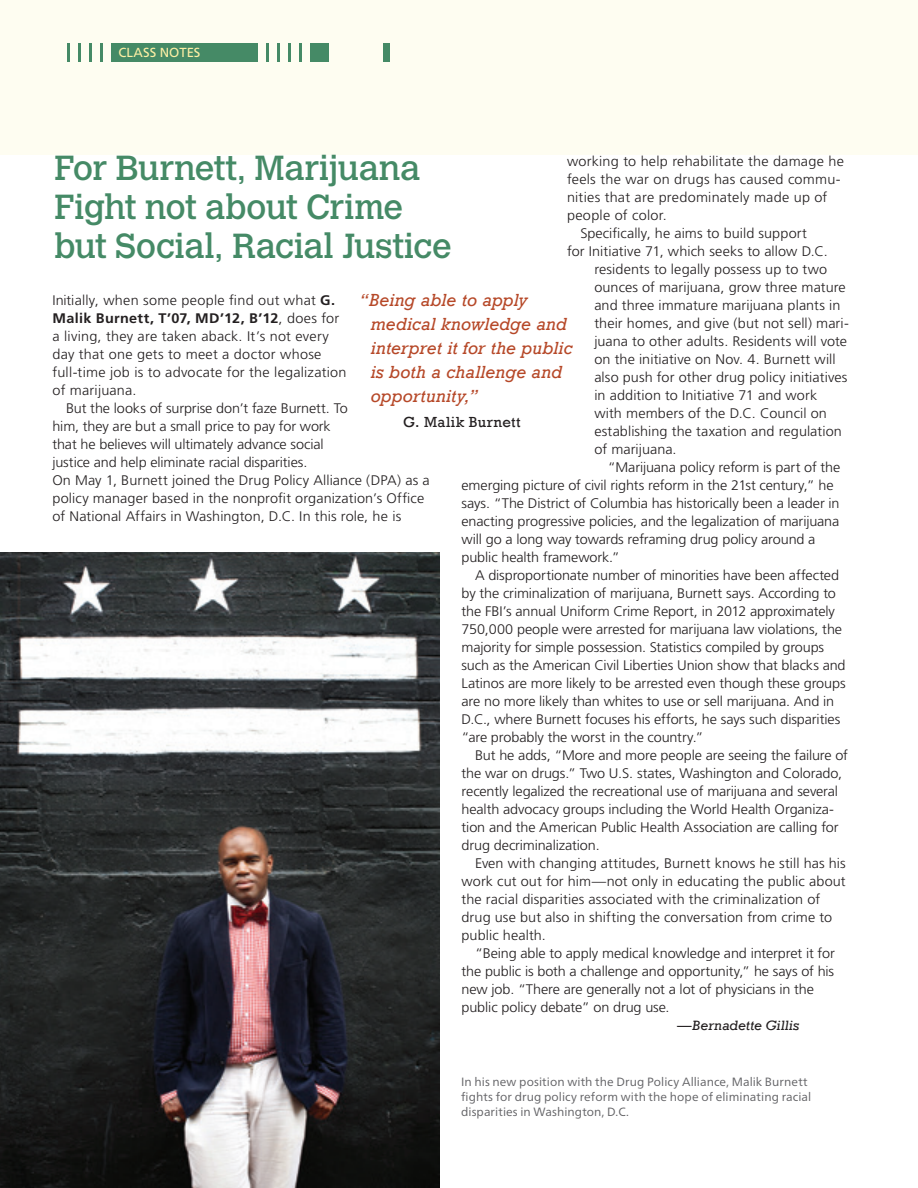
<style>
.page{position:relative;width:918px;height:1188px;background:#fff}
.page>*{position:absolute;margin:0;border:0;box-sizing:border-box;transform-origin:0 0}
.t1{font:34.5px/39px "Calvert";letter-spacing:-.015em;color:#458a66}
.t2{font:italic 18px/24px "Rockwell";color:#b64828}
.t3{font:15px "Rockwell";letter-spacing:.025em;color:#231f20}
.t4{font:300 13.8px/18px "Frutiger";letter-spacing:-.005em;color:#231f20;scale:1.04 1}
.t5{font:300 13.8px/18px "Frutiger";letter-spacing:.015em;color:#231f20;scale:1.04 1}
.t6{font:italic 13.8px "Rockwell";color:#231f20;scale:1.04 1}
.t7{font:300 13.8px "Frutiger";letter-spacing:.02em;color:#231f20;scale:1.04 1}
.t8{font:13.2px "Frutiger";letter-spacing:.005em;color:#fdefa5}
.t9{font:12px/15px "Frutiger Neue LT Pro";letter-spacing:.005em;color:#636366}
.s1{font-weight:700}
</style>
<div class="page">
<div style="left:0;top:0;width:918px;height:154px;background:#fefdf1"></div>
<img style="left:0;top:552px;width:440px;height:636px">
<div style="left:383px;top:43px;width:6px;height:19px;background:#458a66"></div>
<div style="left:310px;top:43px;width:19px;height:19px;background:#458a66"></div>
<hr style="left:299px;top:43px;width:3px;height:19px;background:#458a66">
<div style="left:111px;top:43px;width:147px;height:19px;background:#458a66"></div>
<hr style="left:266px;top:43px;width:3px;height:19px;background:#458a66">
<hr style="left:277px;top:43px;width:3px;height:19px;background:#458a66">
<hr style="left:288px;top:43px;width:3px;height:19px;background:#458a66">
<svg style="left:67px;top:43px;width:2px;height:19px"></svg>
<svg style="left:78px;top:43px;width:2px;height:19px"></svg>
<svg style="left:89px;top:43px;width:2px;height:19px"></svg>
<svg style="left:100px;top:43px;width:2px;height:19px"></svg>
<p class="t8" style="left:118px;top:44px;width:84px">CLASS NOTES</p>
<h1 class="t1" style="left:54px;top:149px;width:399px">For Burnett, Marijuana<br>Fight not about Crime but Social, Racial Justice</h1>
<h2 class="t2" style="left:371px;top:288px;width:203px;text-indent:-11px">“Being able to apply medical knowledge and interpret it for the public is both a challenge and opportunity,”</h2>
<p class="t3" style="left:403px;top:413px;width:119px">G. Malik Burnett</p>
<p class="t5" style="left:567px;top:152px;width:268px">working to help rehabilitate the damage he</p>
<p class="t5" style="left:567px;top:170px;width:265px">feels the war on drugs has caused commu-</p>
<p class="t5" style="left:567px;top:188px;width:252px">nities that are predominately made up of</p>
<p class="t7" style="left:567px;top:207px;width:97px">people of color.</p>
<p class="t4" style="left:581px;top:224px;width:219px">Specifically, he aims to build support</p>
<p class="t4" style="left:567px;top:242px;width:252px">for Initiative 71, which seeks to allow D.C.</p>
<p class="t4" style="left:594px;top:260px;width:225px">residents to legally possess up to two</p>
<p class="t4" style="left:594px;top:278px;width:243px">ounces of marijuana, grow three mature</p>
<p class="t4" style="left:594px;top:296px;width:238px">and three immature marijuana plants in</p>
<p class="t4" style="left:594px;top:314px;width:246px">their homes, and give (but not sell) mari-</p>
<p class="t4" style="left:594px;top:332px;width:245px">juana to other adults. Residents will vote</p>
<p class="t4" style="left:594px;top:350px;width:234px">on the initiative on Nov. 4. Burnett will</p>
<p class="t4" style="left:594px;top:368px;width:245px">also push for other drug policy initiatives</p>
<p class="t4" style="left:594px;top:386px;width:216px">in addition to Initiative 71 and work</p>
<p class="t4" style="left:594px;top:404px;width:225px">with members of the D.C. Council on</p>
<p class="t4" style="left:594px;top:422px;width:240px">establishing the taxation and regulation</p>
<p class="t4" style="left:594px;top:440px;width:81px">of marijuana.</p>
<p class="t4" style="left:608px;top:458px;width:225px">“Marijuana policy reform is part of the</p>
<p class="t4" style="left:462px;top:476px;width:359px">emerging picture of civil rights reform in the 21st century,” he</p>
<p class="t4" style="left:462px;top:494px;width:365px">says. “The District of Columbia has historically been a leader in</p>
<p class="t4" style="left:462px;top:512px;width:365px">enacting progressive policies, and the legalization of marijuana</p>
<p class="t4" style="left:462px;top:530px;width:342px">will go a long way towards reframing drug policy around a</p>
<p class="t4" style="left:462px;top:548px;width:154px">public health framework.”</p>
<p class="t4" style="left:475px;top:566px;width:352px">A disproportionate number of minorities have been affected</p>
<p class="t4" style="left:462px;top:584px;width:361px">by the criminalization of marijuana, Burnett says. According to</p>
<p class="t4" style="left:462px;top:602px;width:361px">the FBI’s annual Uniform Crime Report, in 2012 approximately</p>
<p class="t4" style="left:462px;top:620px;width:367px">750,000 people were arrested for marijuana law violations, the</p>
<p class="t4" style="left:462px;top:638px;width:350px">majority for simple possession. Statistics compiled by groups</p>
<p class="t4" style="left:462px;top:656px;width:371px">such as the American Civil Liberties Union show that blacks and</p>
<p class="t4" style="left:462px;top:674px;width:371px">Latinos are more likely to be arrested even though these groups</p>
<p class="t4" style="left:462px;top:692px;width:360px">are no more likely than whites to use or sell marijuana. And in</p>
<p class="t4" style="left:462px;top:710px;width:366px">D.C., where Burnett focuses his efforts, he says such disparities</p>
<p class="t4" style="left:462px;top:728px;width:234px">“are probably the worst in the country.”</p>
<p class="t4" style="left:475px;top:746px;width:360px">But he adds, “More and more people are seeing the failure of</p>
<p class="t4" style="left:462px;top:764px;width:368px">the war on drugs.” Two U.S. states, Washington and Colorado,</p>
<p class="t4" style="left:462px;top:782px;width:364px">recently legalized the recreational use of marijuana and several</p>
<p class="t4" style="left:462px;top:800px;width:360px">health advocacy groups including the World Health Organiza-</p>
<p class="t4" style="left:462px;top:818px;width:364px">tion and the American Public Health Association are calling for</p>
<p class="t4" style="left:462px;top:836px;width:134px">drug decriminalization.</p>
<p class="t4" style="left:475px;top:854px;width:358px">Even with changing attitudes, Burnett knows he still has his</p>
<p class="t4" style="left:462px;top:872px;width:371px">work cut out for him—not only in educating the public about</p>
<p class="t4" style="left:462px;top:890px;width:346px">the racial disparities associated with the criminalization of</p>
<p class="t4" style="left:462px;top:908px;width:358px">drug use but also in shifting the conversation from crime to</p>
<p class="t4" style="left:462px;top:926px;width:83px">public health.</p>
<p class="t4" style="left:475px;top:944px;width:347px">“Being able to apply medical knowledge and interpret it for</p>
<p class="t4" style="left:462px;top:962px;width:360px">the public is both a challenge and opportunity,” he says of his</p>
<p class="t4" style="left:462px;top:980px;width:341px">new job. “There are generally not a lot of physicians in the</p>
<p class="t4" style="left:462px;top:998px;width:202px">public policy debate” on drug use.</p>
<p class="t6" style="left:678px;top:1017px;width:120px">—Bernadette Gillis</p>
<p class="t5" style="left:52px;top:292px;width:284px">Initially, when some people find out what <span class="s1">G.<br>Malik Burnett, T’07, MD’12, B’12</span>, does for a living, they are taken aback. It’s not every day that one gets to meet a doctor whose full-time job is to advocate for the legalization of marijuana.</p>
<p class="t4" style="left:52px;top:400px;width:364px;text-indent:14px">But the looks of surprise don’t faze Burnett. To<br>him, they are but a small price to pay for work<br>that he believes will ultimately advance social<br>justice and help eliminate racial disparities.<br>On May 1, Burnett joined the Drug Policy Alliance (DPA) as a policy manager based in the nonprofit organization’s Office of National Affairs in Washington, D.C. In this role, he is</p>
<p class="t9" style="left:461px;top:1075px;width:352px">In his new position with the Drug Policy Alliance, Malik Burnett fights for drug policy reform with the hope of eliminating racial disparities in Washington, D.C.</p>
</div>
